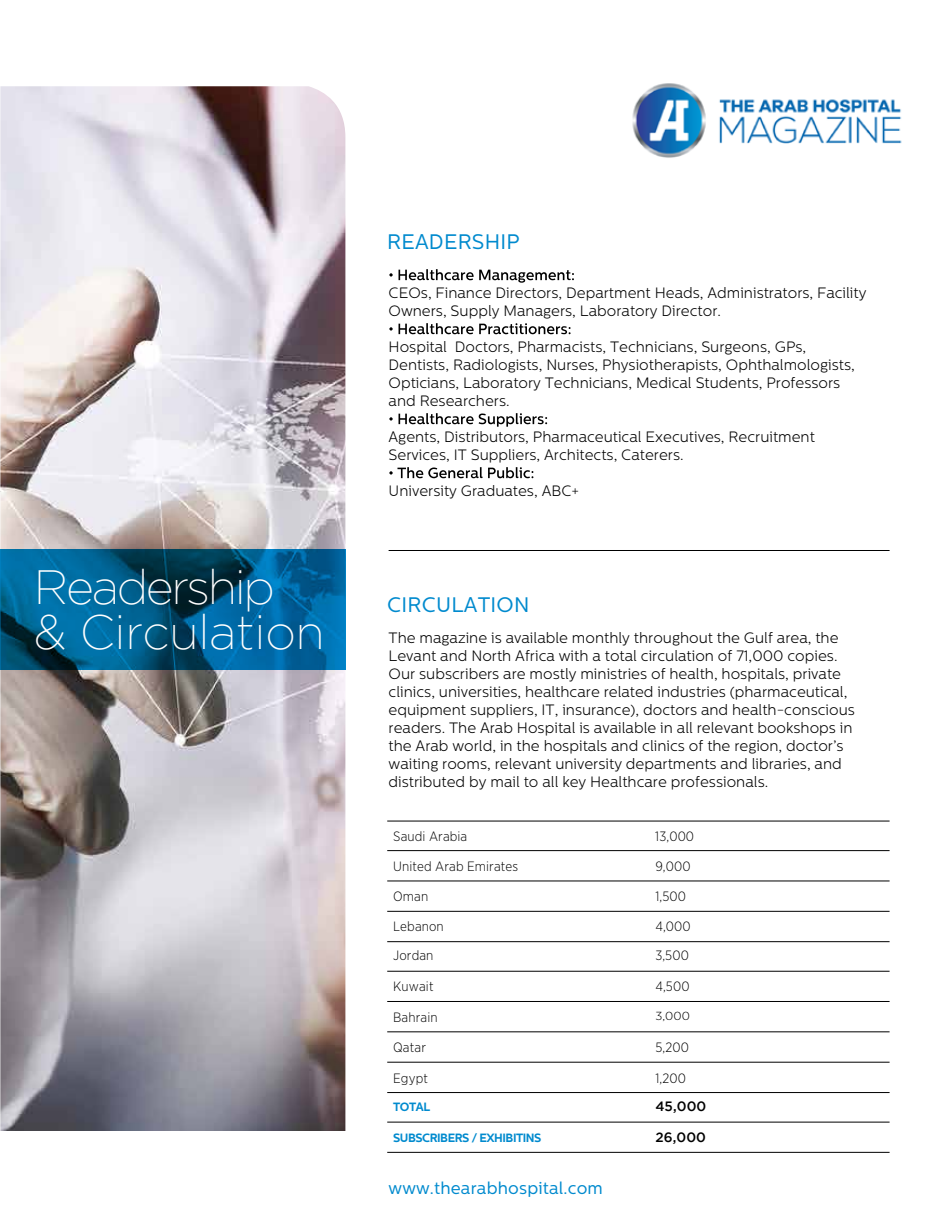
<style>
.page{position:relative;width:945px;height:1215px;background:#fff}
.page>*{position:absolute;margin:0;border:0;box-sizing:border-box;transform-origin:0 0}
.t1{font:200 48px/45px "Gotham";letter-spacing:-.005em;color:#fff}
.t2{font:21px "Centrale Sans";letter-spacing:.01em;color:#008ace}
.t3{font:17.1px "Centrale Sans";letter-spacing:.01em;color:#008ace}
.t4{font:300 15px/18px "Centrale Sans";color:#000}
.t5{font:300 13.5px "Gotham Narrow";letter-spacing:.01em;color:#000}
.t6{font:500 13.5px "Gotham";letter-spacing:.01em;color:#000}
.t7{font:700 12px "Centrale Sans";letter-spacing:-.04em;color:#008ace}
.t8{font:300 11.7px "Gotham Narrow";color:#000;scale:1.15 1}
</style>
<div class="page">
<img style="left:632px;top:83px;width:270px;height:75px">
<img style="left:0;top:86px;width:345px;height:1045px">
<svg style="left:0;top:550px;width:345px;height:120px;background:#005b89"></svg>
<hr style="left:389px;top:550px;width:501px;height:1px;background:#000">
<svg style="left:389px;top:269px;width:185px;height:14px"></svg>
<svg style="left:389px;top:323px;width:182px;height:11px"></svg>
<svg style="left:389px;top:413px;width:158px;height:14px"></svg>
<svg style="left:389px;top:467px;width:144px;height:11px"></svg>
<hr style="left:387px;top:821px;width:503px;height:1px;background:#000">
<hr style="left:387px;top:850px;width:503px;height:1px;background:#000">
<hr style="left:387px;top:881px;width:503px;height:1px;background:#000">
<hr style="left:387px;top:911px;width:503px;height:1px;background:#000">
<hr style="left:387px;top:941px;width:503px;height:1px;background:#000">
<hr style="left:387px;top:971px;width:503px;height:1px;background:#000">
<hr style="left:387px;top:1001px;width:503px;height:1px;background:#000">
<hr style="left:387px;top:1032px;width:503px;height:1px;background:#000">
<hr style="left:387px;top:1062px;width:503px;height:1px;background:#000">
<hr style="left:387px;top:1092px;width:503px;height:1px;background:#000">
<hr style="left:387px;top:1122px;width:503px;height:1px;background:#000">
<hr style="left:387px;top:1152px;width:503px;height:1px;background:#000">
<h1 class="t1" style="left:34px;top:568px;width:293px">Readership<br>&amp; Circulation</h1>
<h2 class="t2" style="left:387px;top:230px;width:134px">READERSHIP</h2>
<p class="t4" style="left:389px;top:284px;width:479px">CEOs, Finance Directors, Department Heads, Administrators, Facility<br>Owners, Supply Managers, Laboratory Director.</p>
<p class="t4" style="left:389px;top:338px;width:468px">Hospital Doctors, Pharmacists, Technicians, Surgeons, GPs, Dentists, Radiologists, Nurses, Physiotherapists, Ophthalmologists, Opticians, Laboratory Technicians, Medical Students, Professors and Researchers.</p>
<p class="t4" style="left:389px;top:428px;width:428px">Agents, Distributors, Pharmaceutical Executives, Recruitment<br>Services, IT Suppliers, Architects, Caterers.</p>
<p class="t4" style="left:389px;top:482px;width:192px">University Graduates, ABC+</p>
<h2 class="t2" style="left:387px;top:592px;width:144px">CIRCULATION</h2>
<p class="t4" style="left:389px;top:628px;width:468px">The magazine is available monthly throughout the Gulf area, the Levant and North Africa with a total circulation of 71,000 copies.<br>Our subscribers are mostly ministries of health, hospitals, private clinics, universities, healthcare related industries (pharmaceutical, equipment suppliers, IT, insurance), doctors and health-conscious readers. The Arab Hospital is available in all relevant bookshops in the Arab world, in the hospitals and clinics of the region, doctor’s waiting rooms, relevant university departments and libraries, and distributed by mail to all key Healthcare professionals.</p>
<p class="t5" style="left:393px;top:828px;width:76px">Saudi Arabia</p>
<p class="t5" style="left:655px;top:828px;width:40px">13,000</p>
<p class="t5" style="left:393px;top:858px;width:127px">United Arab Emirates</p>
<p class="t5" style="left:655px;top:858px;width:37px">9,000</p>
<p class="t5" style="left:393px;top:888px;width:37px">Oman</p>
<p class="t5" style="left:655px;top:888px;width:32px">1,500</p>
<p class="t5" style="left:393px;top:918px;width:52px">Lebanon</p>
<p class="t5" style="left:655px;top:918px;width:37px">4,000</p>
<p class="t5" style="left:393px;top:947px;width:42px">Jordan</p>
<p class="t5" style="left:655px;top:947px;width:35px">3,500</p>
<p class="t5" style="left:393px;top:978px;width:42px">Kuwait</p>
<p class="t5" style="left:655px;top:978px;width:36px">4,500</p>
<p class="t5" style="left:393px;top:1009px;width:46px">Bahrain</p>
<p class="t8" style="left:655px;top:1009px;width:32px">3,000</p>
<p class="t5" style="left:393px;top:1039px;width:34px">Qatar</p>
<p class="t5" style="left:655px;top:1039px;width:35px">5,200</p>
<p class="t5" style="left:393px;top:1070px;width:36px">Egypt</p>
<p class="t5" style="left:655px;top:1070px;width:32px">1,200</p>
<p class="t7" style="left:393px;top:1100px;width:38px">TOTAL</p>
<p class="t6" style="left:655px;top:1101px;width:53px">45,000</p>
<p class="t6" style="left:655px;top:1132px;width:52px">26,000</p>
<p class="t7" style="left:393px;top:1131px;width:150px">SUBSCRIBERS / EXHIBITINS</p>
<p class="t3" style="left:389px;top:1178px;width:216px">www.thearabhospital.com</p>
</div>
